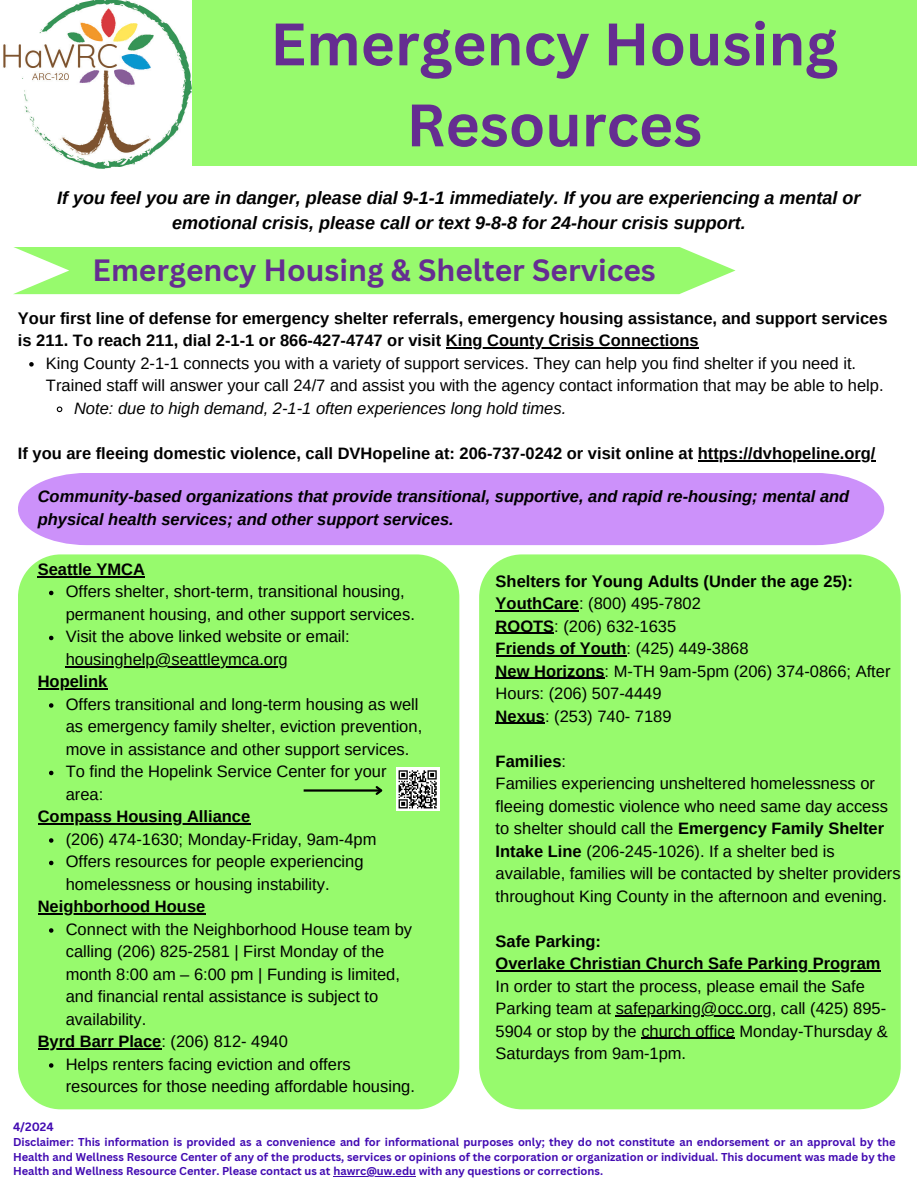
<style>
.page{position:relative;width:918px;height:1188px;background:#fff}
.page>*{position:absolute;margin:0;border:0;box-sizing:border-box;transform-origin:0 0}
.t1{font:700 58.5px/81px "Canva Sans";color:#652d91;text-align:center}
.t2{font:700 30px "Canva Sans";color:#652d91}
.t3{font:italic 700 18px/24.8px "Arimo";color:#000;text-align:center}
.t4{font:16.5px/22.5px "Arimo";color:#000}
.t5{font:700 16.5px/22.5px "Arimo";color:#000}
.t6{font:italic 700 16.5px/22.5px "Arimo";color:#000}
.t7{font:italic 16.5px "Arimo";color:#000}
.t8{font:700 11.7px "Canva Sans";color:#420ab2}
.t9{font:700 11.1px/14.9px "Canva Sans";color:#420ab2;text-align:justify}
.s1{font-weight:700}
</style>
<div class="page">
<div style="left:0;top:0;width:917px;height:166px;background:#97fa6d"></div>
<img style="left:0;top:0;width:191px;height:169px">
<svg style="left:13px;top:247px;width:723px;height:47px;background:#9ffa78"></svg>
<div style="left:18px;top:554px;width:441px;height:555px;background:#97fa6d"></div>
<div style="left:479px;top:554px;width:422px;height:555px;background:#97fa6d"></div>
<div style="left:18px;top:473px;width:866px;height:72px;background:#cc91fa"></div>
<hr style="left:38px;top:576px;width:107px;height:1px;background:#000">
<svg style="left:49px;top:591px;width:4px;height:4px"></svg>
<svg style="left:49px;top:636px;width:4px;height:4px"></svg>
<hr style="left:66px;top:666px;width:222px;height:1px;background:#000">
<hr style="left:38px;top:689px;width:69px;height:1px;background:#000">
<svg style="left:49px;top:703px;width:4px;height:5px"></svg>
<svg style="left:49px;top:771px;width:4px;height:4px"></svg>
<hr style="left:38px;top:824px;width:212px;height:1px;background:#000">
<svg style="left:49px;top:838px;width:4px;height:5px"></svg>
<svg style="left:49px;top:861px;width:4px;height:4px"></svg>
<hr style="left:38px;top:914px;width:167px;height:1px;background:#000">
<svg style="left:49px;top:928px;width:4px;height:5px"></svg>
<hr style="left:38px;top:1049px;width:123px;height:1px;background:#000">
<svg style="left:49px;top:1063px;width:4px;height:5px"></svg>
<hr style="left:446px;top:347px;width:253px;height:2px;background:#000">
<svg style="left:29px;top:362px;width:5px;height:5px"></svg>
<svg style="left:56px;top:406px;width:7px;height:7px"></svg>
<hr style="left:698px;top:460px;width:178px;height:1px;background:#000">
<hr style="left:333px;top:1176px;width:83px;height:1px;background:#420ab2">
<hr style="left:496px;top:610px;width:83px;height:2px;background:#000">
<hr style="left:496px;top:633px;width:58px;height:1px;background:#000">
<hr style="left:496px;top:655px;width:131px;height:2px;background:#000">
<hr style="left:496px;top:678px;width:109px;height:1px;background:#000">
<hr style="left:496px;top:723px;width:49px;height:1px;background:#000">
<hr style="left:496px;top:970px;width:385px;height:2px;background:#000">
<hr style="left:616px;top:1015px;width:156px;height:2px;background:#000">
<hr style="left:641px;top:1038px;width:94px;height:1px;background:#000">
<div style="left:396px;top:768px;width:43px;height:43px;background:#fff"></div>
<svg style="left:398px;top:770px;width:39px;height:39px"></svg>
<hr style="left:304px;top:789px;width:77px;height:3px;background:#000">
<svg style="left:374px;top:784px;width:11px;height:13px"></svg>
<h1 class="t1" style="left:270px;top:2px;width:569px">Emergency Housing<br>Resources</h1>
<p class="t3" style="left:57px;top:185px;width:805px">If you feel you are in danger, please dial 9-1-1 immediately. If you are experiencing a mental or emotional crisis, please call or text 9-8-8 for 24-hour crisis support.</p>
<h2 class="t2" style="left:93px;top:249px;width:565px">Emergency Housing &amp; Shelter Services</h2>
<p class="t5" style="left:18px;top:307px;width:871px">Your first line of defense for emergency shelter referrals, emergency housing assistance, and support services is 211. To reach 211, dial 2-1-1 or 866-427-4747 or visit King County Crisis Connections</p>
<h3 class="t4" style="left:46px;top:352px;width:839px">King County 2-1-1 connects you with a variety of support services. They can help you find shelter if you need it.<br>Trained staff will answer your call 24/7 and assist you with the agency contact information that may be able to help.</h3>
<p class="t7" style="left:74px;top:399px;width:494px">Note: due to high demand, 2-1-1 often experiences long hold times.</p>
<p class="t5" style="left:18px;top:442px;width:859px">If you are fleeing domestic violence, call DVHopeline at: 206-737-0242 or visit online at https://dvhopeline.org/</p>
<h3 class="t6" style="left:38px;top:485px;width:813px">Community-based organizations that provide transitional, supportive, and rapid re-housing; mental and physical health services; and other support services.</h3>
<h3 class="t5" style="left:38px;top:558px;width:109px">Seattle YMCA</h3>
<p class="t4" style="left:66px;top:581px;width:351px">Offers shelter, short-term, transitional housing, permanent housing, and other support services.</p>
<p class="t4" style="left:66px;top:626px;width:286px">Visit the above linked website or email:</p>
<h3 class="t4" style="left:66px;top:648px;width:224px">housinghelp@seattleymca.org</h3>
<h3 class="t5" style="left:38px;top:671px;width:71px">Hopelink</h3>
<p class="t4" style="left:66px;top:693px;width:358px">Offers transitional and long-term housing as well as emergency family shelter, eviction prevention, move in assistance and other support services.</p>
<h3 class="t4" style="left:66px;top:761px;width:322px">To find the Hopelink Service Center for your area:</h3>
<p class="t5" style="left:38px;top:806px;width:214px">Compass Housing Alliance</p>
<p class="t4" style="left:66px;top:828px;width:312px">(206) 474-1630; Monday-Friday, 9am-4pm</p>
<h3 class="t4" style="left:66px;top:851px;width:299px">Offers resources for people experiencing homelessness or housing instability.</h3>
<p class="t5" style="left:38px;top:896px;width:169px">Neighborhood House</p>
<p class="t4" style="left:66px;top:918px;width:348px">Connect with the Neighborhood House team by calling (206) 825-2581 | First Monday of the month 8:00 am – 6:00 pm | Funding is limited, and financial rental assistance is subject to availability.</p>
<h3 class="t4" style="left:38px;top:1031px;width:252px"><span class="s1">Byrd Barr Place</span>: (206) 812- 4940</h3>
<p class="t4" style="left:66px;top:1053px;width:351px">Helps renters facing eviction and offers resources for those needing affordable housing.</p>
<p class="t4" style="left:496px;top:570px;width:396px"><span class="s1">Shelters for Young Adults (Under the age 25):<br>YouthCare</span>: (800) 495-7802<br><span class="s1">ROOTS</span>: (206) 632-1635<br><span class="s1">Friends of Youth</span>: (425) 449-3868<br><span class="s1">New Horizons</span>: M-TH 9am-5pm (206) 374-0866; After<br>Hours: (206) 507-4449<br><span class="s1">Nexus</span>: (253) 740- 7189</p>
<p class="t4" style="left:496px;top:750px;width:407px"><span class="s1">Families</span>:<br>Families experiencing unsheltered homelessness or fleeing domestic violence who need same day access to shelter should call the <span class="s1">Emergency Family Shelter Intake Line</span> (206-245-1026). If a shelter bed is available, families will be contacted by shelter providers throughout King County in the afternoon and evening.</p>
<p class="t5" style="left:496px;top:930px;width:386px">Safe Parking:<br>Overlake Christian Church Safe Parking Program</p>
<p class="t4" style="left:496px;top:975px;width:394px">In order to start the process, please email the Safe Parking team at safeparking@occ.org, call (425) 895- 5904 or stop by the church office Monday-Thursday &amp; Saturdays from 9am-1pm.</p>
<h4 class="t8" style="left:13px;top:1118px;width:42px">4/2024</h4>
<h4 class="t9" style="left:13px;top:1134px;width:884px">Disclaimer: This information is provided as a convenience and for informational purposes only; they do not constitute an endorsement or an approval by the Health and Wellness Resource Center of any of the products, services or opinions of the corporation or organization or individual. This document was made by the Health and Wellness Resource Center. Please contact us at hawrc@uw.edu with any questions or corrections.</h4>
</div>
